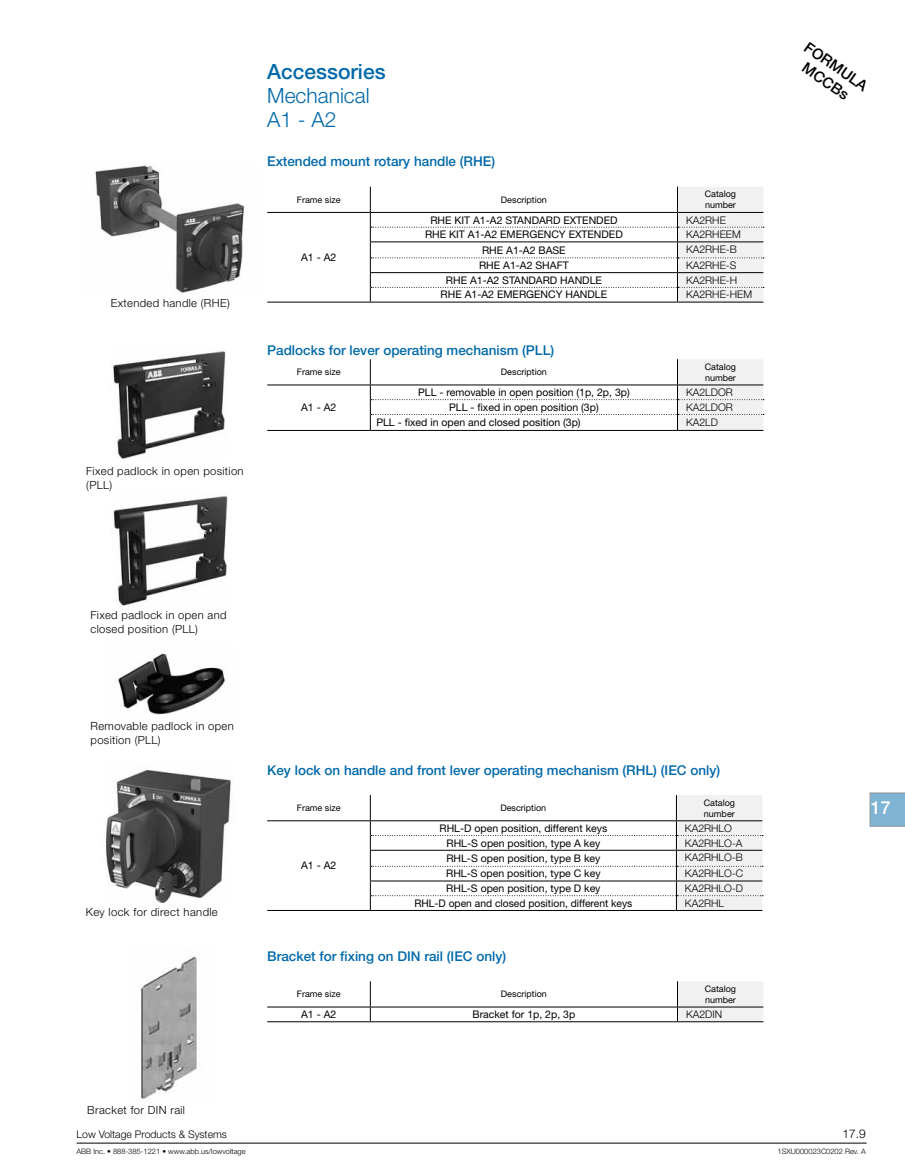
<style>
.page{position:relative;width:905px;height:1175px;background:#fff}
.page>*{position:absolute;margin:0;border:0;box-sizing:border-box;transform-origin:0 0}
.t1{font:300 21px/24px "Helvetica Neue LT Std";color:#0069aa}
.t2{font:500 21px "Helvetica Neue LT Std";color:#0069aa}
.t3{font:500 18px "Helvetica Neue LT Std";color:#fff}
.t4{font:500 15px/18px "Helvetica Neue LT Std";color:#000;text-align:center}
.t5{font:500 13.5px "Helvetica Neue LT Std";color:#0069aa}
.t6{font:300 12px "Helvetica Neue LT Std";color:#000}
.t7{font:300 11.25px/13.5px "Helvetica Neue LT Std";letter-spacing:.03em;color:#000}
.t8{font:10.5px "Helvetica Neue LT Std";color:#000}
.t9{font:300 10.5px "Helvetica Neue LT Std";color:#000}
.t10{font:9px/10.8px "Helvetica Neue LT Std";color:#000}
.t11{font:300 7.5px "Helvetica Neue LT Std";color:#000}
</style>
<div class="page">
<hr style="left:77px;top:1142px;width:789px;height:1px;background:#000">
<svg style="left:869px;top:792px;width:35px;height:34px"></svg>
<img style="left:95px;top:164px;width:149px;height:130px">
<hr style="left:267px;top:212px;width:103px;height:1px;background:#000">
<hr style="left:267px;top:302px;width:103px;height:1px;background:#000">
<hr style="left:370px;top:302px;width:307px;height:1px;background:#000">
<hr style="left:677px;top:302px;width:86px;height:1px;background:#000">
<svg style="left:370px;top:187px;width:394px;height:115px"></svg>
<img style="left:118px;top:653px;width:110px;height:62px">
<img style="left:113px;top:496px;width:115px;height:110px">
<hr style="left:267px;top:384px;width:103px;height:1px;background:#000">
<hr style="left:267px;top:430px;width:103px;height:1px;background:#000">
<hr style="left:370px;top:430px;width:307px;height:1px;background:#000">
<hr style="left:677px;top:430px;width:86px;height:1px;background:#000">
<svg style="left:370px;top:359px;width:394px;height:71px"></svg>
<hr style="left:267px;top:820px;width:103px;height:1px;background:#000">
<hr style="left:267px;top:910px;width:103px;height:1px;background:#000">
<hr style="left:370px;top:910px;width:306px;height:1px;background:#000">
<hr style="left:676px;top:910px;width:86px;height:1px;background:#000">
<svg style="left:370px;top:795px;width:393px;height:115px"></svg>
<img style="left:112px;top:351px;width:114px;height:108px">
<img style="left:106px;top:769px;width:125px;height:135px">
<hr style="left:267px;top:1006px;width:103px;height:1px;background:#000">
<hr style="left:370px;top:1006px;width:307px;height:1px;background:#000">
<svg style="left:370px;top:981px;width:1px;height:40px"></svg>
<div style="left:677px;top:981px;width:86px;height:40px;background:#f1f1f2"></div>
<hr style="left:267px;top:1021px;width:103px;height:1px;background:#000">
<hr style="left:370px;top:1021px;width:307px;height:1px;background:#000">
<hr style="left:677px;top:1021px;width:86px;height:1px;background:#000">
<img style="left:138px;top:951px;width:59px;height:152px">
<p class="t7" style="left:111px;top:296px;width:120px">Extended handle (RHE)</p>
<p class="t7" style="left:86px;top:464px;width:159px">Fixed padlock in open position (PLL)</p>
<h1 class="t2" style="left:267px;top:59px;width:120px">Accessories</h1>
<h1 class="t1" style="left:267px;top:83px;width:104px">Mechanical<br>A1 - A2</h1>
<p class="t5" style="left:267px;top:153px;width:229px">Extended mount rotary handle (RHE)</p>
<p class="t10" style="left:297px;top:194px;width:45px">Frame size</p>
<p class="t10" style="left:501px;top:194px;width:47px">Description</p>
<p class="t10" style="left:704px;top:189px;width:33px">Catalog number</p>
<p class="t8" style="left:301px;top:251px;width:37px">A1 - A2</p>
<p class="t8" style="left:430px;top:213px;width:189px">RHE KIT A1-A2 STANDARD EXTENDED</p>
<p class="t9" style="left:686px;top:213px;width:41px">KA2RHE</p>
<p class="t8" style="left:425px;top:228px;width:199px">RHE KIT A1-A2 EMERGENCY EXTENDED</p>
<p class="t9" style="left:686px;top:228px;width:56px">KA2RHEEM</p>
<p class="t8" style="left:482px;top:244px;width:85px">RHE A1-A2 BASE</p>
<p class="t9" style="left:686px;top:243px;width:52px">KA2RHE-B</p>
<p class="t8" style="left:479px;top:259px;width:91px">RHE A1-A2 SHAFT</p>
<p class="t9" style="left:686px;top:259px;width:52px">KA2RHE-S</p>
<p class="t8" style="left:446px;top:274px;width:157px">RHE A1-A2 STANDARD HANDLE</p>
<p class="t9" style="left:686px;top:273px;width:53px">KA2RHE-H</p>
<p class="t8" style="left:440px;top:288px;width:168px">RHE A1-A2 EMERGENCY HANDLE</p>
<p class="t9" style="left:686px;top:288px;width:68px">KA2RHE-HEM</p>
<p class="t5" style="left:267px;top:342px;width:288px">Padlocks for lever operating mechanism (PLL)</p>
<p class="t10" style="left:297px;top:366px;width:45px">Frame size</p>
<p class="t10" style="left:501px;top:366px;width:47px">Description</p>
<p class="t10" style="left:704px;top:361px;width:33px">Catalog number</p>
<p class="t8" style="left:301px;top:401px;width:37px">A1 - A2</p>
<p class="t8" style="left:418px;top:386px;width:213px">PLL - removable in open position (1p, 2p, 3p)</p>
<p class="t9" style="left:686px;top:386px;width:48px">KA2LDOR</p>
<p class="t8" style="left:449px;top:401px;width:151px">PLL - fixed in open position (3p)</p>
<p class="t9" style="left:686px;top:400px;width:48px">KA2LDOR</p>
<p class="t8" style="left:376px;top:416px;width:206px">PLL - fixed in open and closed position (3p)</p>
<p class="t9" style="left:686px;top:415px;width:34px">KA2LD</p>
<p class="t7" style="left:91px;top:608px;width:138px">Fixed padlock in open and closed position (PLL)</p>
<p class="t7" style="left:91px;top:719px;width:145px">Removable padlock in open position (PLL)</p>
<p class="t7" style="left:86px;top:905px;width:134px">Key lock for direct handle</p>
<p class="t7" style="left:87px;top:1103px;width:99px">Bracket for DIN rail</p>
<p class="t5" style="left:267px;top:761px;width:454px">Key lock on handle and front lever operating mechanism (RHL) (IEC only)</p>
<p class="t10" style="left:297px;top:802px;width:45px">Frame size</p>
<p class="t10" style="left:500px;top:802px;width:47px">Description</p>
<p class="t10" style="left:703px;top:797px;width:33px">Catalog number</p>
<p class="t8" style="left:301px;top:859px;width:37px">A1 - A2</p>
<p class="t8" style="left:439px;top:822px;width:169px">RHL-D open position, different keys</p>
<p class="t9" style="left:685px;top:821px;width:49px">KA2RHLO</p>
<p class="t8" style="left:446px;top:836px;width:155px">RHL-S open position, type A key</p>
<p class="t9" style="left:685px;top:836px;width:59px">KA2RHLO-A</p>
<p class="t8" style="left:446px;top:852px;width:156px">RHL-S open position, type B key</p>
<p class="t9" style="left:685px;top:851px;width:59px">KA2RHLO-B</p>
<p class="t8" style="left:446px;top:867px;width:156px">RHL-S open position, type C key</p>
<p class="t9" style="left:685px;top:867px;width:60px">KA2RHLO-C</p>
<p class="t8" style="left:446px;top:882px;width:156px">RHL-S open position, type D key</p>
<p class="t9" style="left:685px;top:882px;width:60px">KA2RHLO-D</p>
<p class="t8" style="left:414px;top:896px;width:219px">RHL-D open and closed position, different keys</p>
<p class="t9" style="left:685px;top:896px;width:41px">KA2RHL</p>
<p class="t5" style="left:267px;top:948px;width:240px">Bracket for fixing on DIN rail (IEC only)</p>
<p class="t10" style="left:297px;top:988px;width:45px">Frame size</p>
<p class="t10" style="left:501px;top:988px;width:47px">Description</p>
<p class="t10" style="left:704px;top:983px;width:33px">Catalog number</p>
<p class="t8" style="left:301px;top:1008px;width:37px">A1 - A2</p>
<p class="t8" style="left:472px;top:1008px;width:104px">Bracket for 1p, 2p, 3p</p>
<p class="t9" style="left:686px;top:1008px;width:38px">KA2DIN</p>
<h3 class="t4" style="left:811px;top:38px;width:75px;rotate:35deg">FORMULA<br>MCCBs</h3>
<h2 class="t3" style="left:870px;top:797px;width:22px">17</h2>
<p class="t9" style="left:77px;top:1128px;width:152px">Low Voltage Products &amp; Systems</p>
<p class="t6" style="left:842px;top:1126px;width:25px">17.9</p>
<p class="t11" style="left:77px;top:1146px;width:170px">ABB Inc. • 888-385-1221 • www.abb.us/lowvoltage</p>
<p class="t11" style="left:777px;top:1146px;width:90px">1SXU000023C0202 Rev. A</p>
</div>
